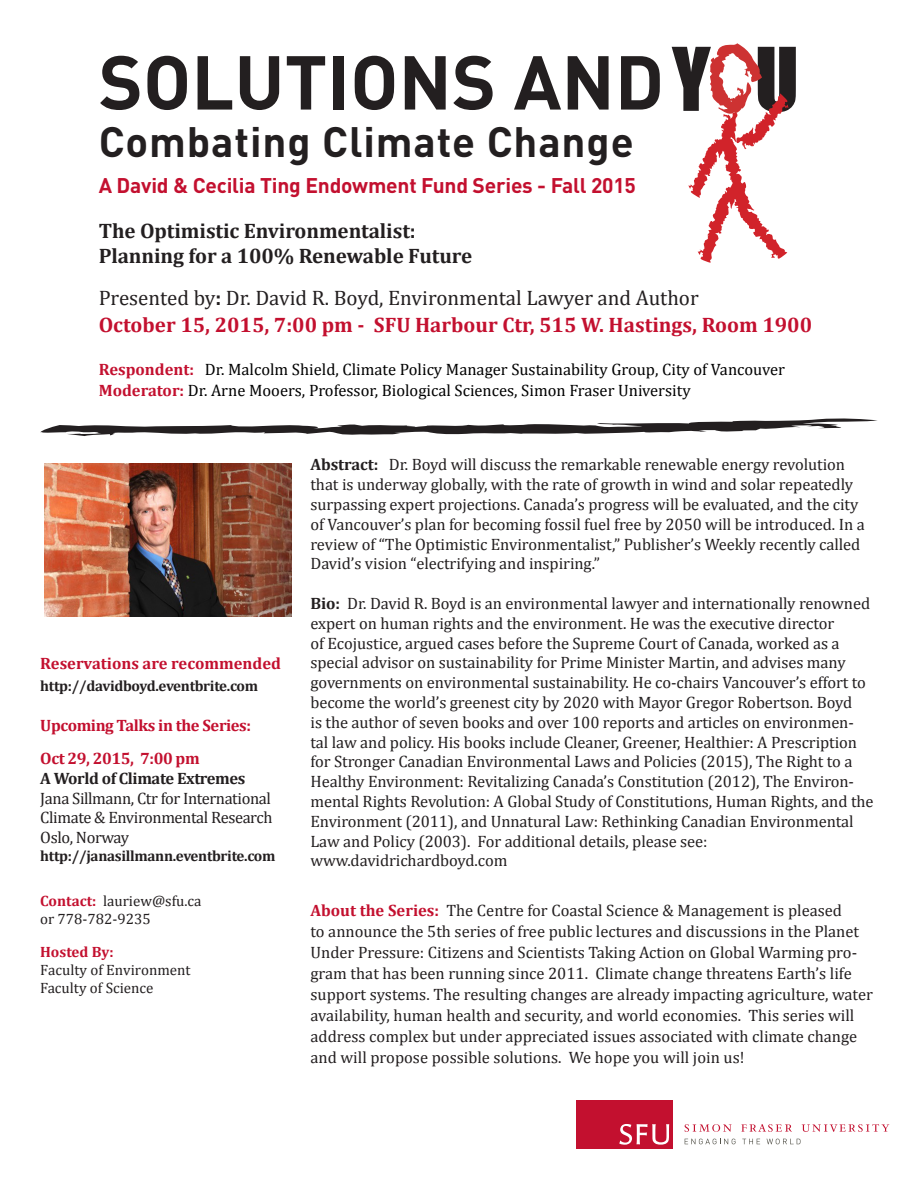
<style>
.page{position:relative;width:918px;height:1188px;background:#fff}
.page>*{position:absolute;margin:0;border:0;box-sizing:border-box;transform-origin:0 0}
.t1{font:81px "Impact";color:#231f20}
.t2{font:700 75px "DIN Pro";color:#231f20}
.t3{font:700 42px "DIN Pro";letter-spacing:.02em;color:#231f20}
.t4{font:700 21px "Cambria";letter-spacing:-.005em;color:#231f20}
.t5{font:700 21px "Cambria";color:#c3102f}
.t6{font:21px "Cambria";color:#231f20}
.t7{font:700 21px "DIN Pro";letter-spacing:-.01em;color:#c3102f}
.t8{font:16.5px/19.8px "Cambria";letter-spacing:-.005em;color:#231f20}
.t9{font:16.5px "Cambria";color:#000}
.t10{font:700 16.5px "Cambria";letter-spacing:-.025em;color:#c3102f}
.t11{font:700 16.5px "Cambria";color:#c3102f}
.t12{font:700 16.5px "Cambria";letter-spacing:-.025em;color:#231f20}
.t13{font:15px/18px "Cambria";color:#231f20}
.t14{font:700 15px "Cambria";letter-spacing:-.02em;color:#231f20}
.t15{font:700 15px "Cambria";color:#c3102f}
.s1{color:#fff}
.s2{font-weight:700}
.s3{font-weight:700;color:#c3102f}
</style>
<div class="page">
<div style="left:577px;top:1100px;width:96px;height:48px;background:#c3102f"></div>
<svg style="left:619px;top:1124px;width:50px;height:21px"></svg>
<svg style="left:685px;top:1124px;width:47px;height:8px"></svg>
<svg style="left:741px;top:1124px;width:51px;height:8px"></svg>
<svg style="left:802px;top:1124px;width:87px;height:8px"></svg>
<svg style="left:685px;top:1139px;width:51px;height:5px"></svg>
<svg style="left:742px;top:1139px;width:18px;height:5px"></svg>
<svg style="left:767px;top:1139px;width:34px;height:5px"></svg>
<svg style="left:40px;top:418px;width:838px;height:18px"></svg>
<svg style="left:688px;top:43px;width:101px;height:220px"></svg>
<img style="left:44px;top:464px;width:248px;height:153px">
<p class="t1" style="left:227px;top:16px;width:574px">7 BILLION AND Y<span class="s1">O</span>U</p>
<p class="t3" style="left:99px;top:114px;width:536px">Combating Climate Change</p>
<p class="t7" style="left:99px;top:171px;width:539px">A David &amp; Cecilia Ting Endowment Fund Series - Fall 2015</p>
<p class="t4" style="left:99px;top:216px;width:319px">The Optimistic Environmentalist:</p>
<p class="t4" style="left:99px;top:241px;width:375px">Planning for a 100% Renewable Future</p>
<p class="t6" style="left:99px;top:285px;width:602px">Presented by<span class="s2">:</span> Dr. David R. Boyd, Environmental Lawyer and Author</p>
<p class="t5" style="left:99px;top:310px;width:715px">October 15, 2015, 7:00 pm - SFU Harbour Ctr, 515 W. Hastings, Room 1900</p>
<p class="t9" style="left:99px;top:359px;width:688px"><span class="s3">Respondent:</span> Dr. Malcolm Shield, Climate Policy Manager Sustainability Group, City of Vancouver</p>
<p class="t9" style="left:99px;top:380px;width:594px"><span class="s3">Moderator:</span> Dr. Arne Mooers, Professor, Biological Sciences, Simon Fraser University</p>
<p class="t2" style="left:99px;top:31px;width:567px">SOLUTIONS AND</p>
<p class="t11" style="left:40px;top:652px;width:242px">Reservations are recommended</p>
<p class="t14" style="left:40px;top:675px;width:219px">http://davidboyd.eventbrite.com</p>
<p class="t10" style="left:40px;top:713px;width:212px">Upcoming Talks in the Series:</p>
<p class="t10" style="left:40px;top:747px;width:161px">Oct 29, 2015, 7:00 pm</p>
<p class="t12" style="left:40px;top:766px;width:207px">A World of Climate Extremes</p>
<p class="t8" style="left:40px;top:788px;width:234px;text-align:justify">Jana Sillmann, Ctr for International Climate &amp; Environmental Research Oslo, Norway</p>
<p class="t14" style="left:40px;top:845px;width:237px">http://janasillmann.eventbrite.com</p>
<p class="t13" style="left:40px;top:892px;width:163px"><span class="s3">Contact:</span> lauriew@sfu.ca or 778-782-9235</p>
<p class="t15" style="left:40px;top:941px;width:75px">Hosted By:</p>
<p class="t13" style="left:40px;top:961px;width:152px">Faculty of Environment</p>
<p class="t13" style="left:40px;top:979px;width:115px">Faculty of Science</p>
<p class="t8" style="left:310px;top:455px;width:556px"><span class="s2">Abstract:</span> Dr. Boyd will discuss the remarkable renewable energy revolution that is underway globally, with the rate of growth in wind and solar repeatedly surpassing expert projections. Canada’s progress will be evaluated, and the city of Vancouver’s plan for becoming fossil fuel free by 2050 will be introduced. In a review of “The Optimistic Environmentalist,” Publisher’s Weekly recently called David’s vision “electrifying and inspiring.”</p>
<p class="t8" style="left:310px;top:593px;width:565px"><span class="s2">Bio:</span> Dr. David R. Boyd is an environmental lawyer and internationally renowned expert on human rights and the environment. He was the executive director<br>of Ecojustice, argued cases before the Supreme Court of Canada, worked as a special advisor on sustainability for Prime Minister Martin, and advises many governments on environmental sustainability. He co-chairs Vancouver’s effort to become the world’s greenest city by 2020 with Mayor Gregor Robertson. Boyd<br>is the author of seven books and over 100 reports and articles on environmen&shy;tal law and policy. His books include Cleaner, Greener, Healthier: A Prescription for Stronger Canadian Environmental Laws and Policies (2015), The Right to a Healthy Environment: Revitalizing Canada’s Constitution (2012), The Environ&shy;mental Rights Revolution: A Global Study of Constitutions, Human Rights, and the Environment (2011), and Unnatural Law: Rethinking Canadian Environmental Law and Policy (2003). For additional details, please see:</p>
<p class="t8" style="left:310px;top:851px;width:198px">www.davidrichardboyd.com</p>
<p class="t8" style="left:310px;top:900px;width:564px;line-height:21px"><span class="s3">About the Series:</span> The Centre for Coastal Science &amp; Management is pleased<br>to announce the 5th series of free public lectures and discussions in the Planet Under Pressure: Citizens and Scientists Taking Action on Global Warming pro&shy;gram that has been running since 2011. Climate change threatens Earth’s life support systems. The resulting changes are already impacting agriculture, water availability, human health and security, and world economies. This series will address complex but under appreciated issues associated with climate change and will propose possible solutions. We hope you will join us!</p>
</div>
